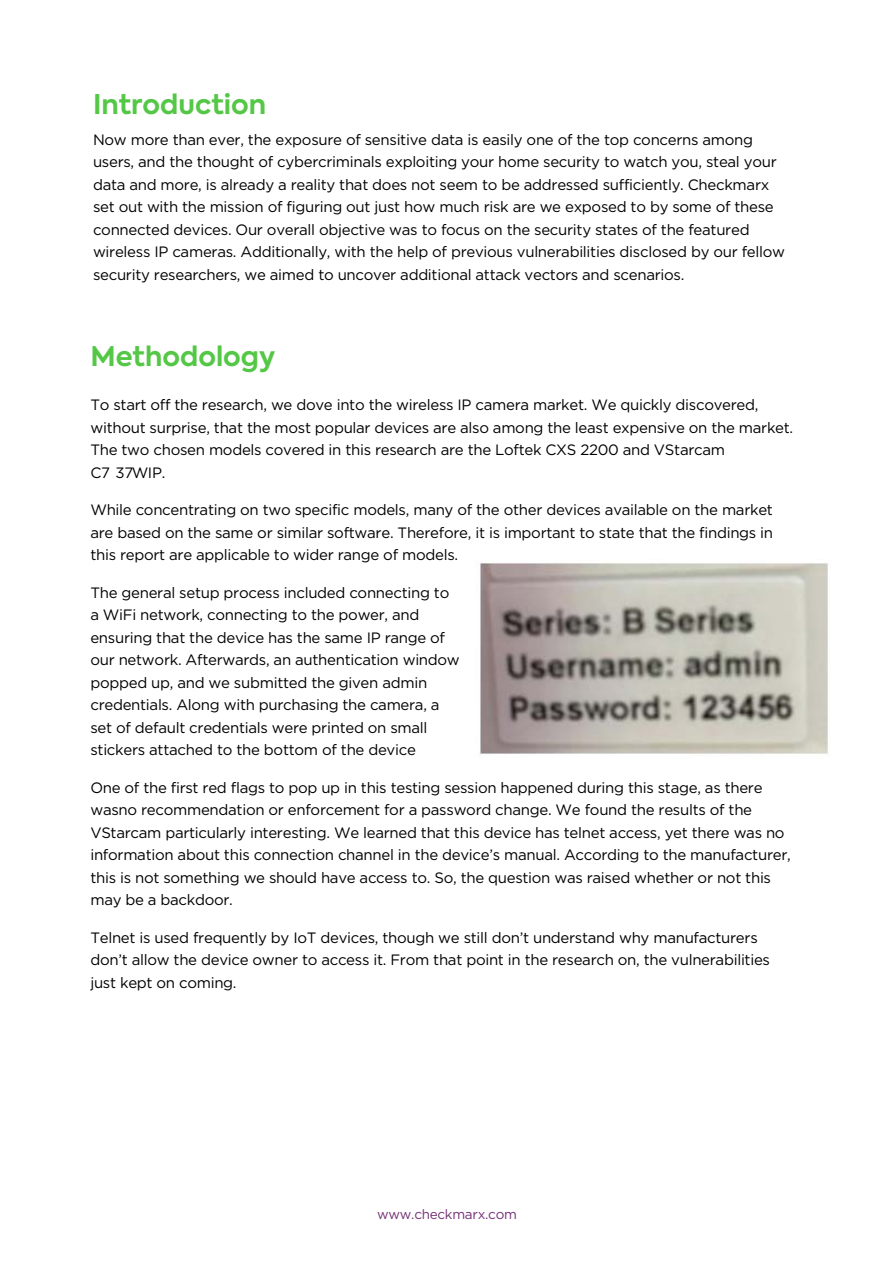
<style>
.page{position:relative;width:893px;height:1263px;background:#fff}
.page>*{position:absolute;margin:0;border:0;box-sizing:border-box;transform-origin:0 0}
.t1{font:700 27px "Axiforma";color:#54c846}
.t2{font:15px/22.5px "Gotham Pro";letter-spacing:-.02em;color:#000}
.t3{font:13.5px "Gotham Pro";letter-spacing:-.02em;color:#743076}
</style>
<div class="page">
<img style="left:480px;top:563px;width:348px;height:191px">
<h1 class="t1" style="left:93px;top:86px;width:175px">Introduction</h1>
<p class="t2" style="left:93px;top:128px;width:694px">Now more than ever, the exposure of sensitive data is easily one of the top concerns among users, and the thought of cybercriminals exploiting your home security to watch you, steal your data and more, is already a reality that does not seem to be addressed sufficiently. Checkmarx set out with the mission of figuring out just how much risk are we exposed to by some of these connected devices. Our overall objective was to focus on the security states of the featured wireless IP cameras. Additionally, with the help of previous vulnerabilities disclosed by our fellow security researchers, we aimed to uncover additional attack vectors and scenarios.</p>
<h1 class="t1" style="left:90px;top:338px;width:186px">Methodology</h1>
<p class="t2" style="left:90px;top:394px;width:704px">To start off the research, we dove into the wireless IP camera market. We quickly discovered, without surprise, that the most popular devices are also among the least expensive on the market.<br>The two chosen models covered in this research are the Loftek CXS 2200 and VStarcam C7837WIP.</p>
<p class="t2" style="left:90px;top:499px;width:684px;text-align:justify">While concentrating on two specific models, many of the other devices available on the market are based on the same or similar software. Therefore, it is important to state that the findings in this report are applicable to wider range of models.</p>
<p class="t2" style="left:90px;top:581px;width:371px">The general setup process included connecting to a WiFi network, connecting to the power, and ensuring that the device has the same IP range of our network. Afterwards, an authentication window popped up, and we submitted the given admin credentials. Along with purchasing the camera, a set of default credentials were printed on small stickers attached to the bottom of the device</p>
<p class="t2" style="left:90px;top:776px;width:702px">One of the first red flags to pop up in this testing session happened during this stage, as there wasno recommendation or enforcement for a password change. We found the results of the VStarcam particularly interesting. We learned that this device has telnet access, yet there was no information about this connection channel in the device’s manual. According to the manufacturer, this is not something we should have access to. So, the question was raised whether or not this may be a backdoor.</p>
<p class="t2" style="left:90px;top:926px;width:681px">Telnet is used frequently by IoT devices, though we still don’t understand why manufacturers don’t allow the device owner to access it. From that point in the research on, the vulnerabilities just kept on coming.</p>
<p class="t3" style="left:377px;top:1207px;width:141px">www.checkmarx.com</p>
</div>
